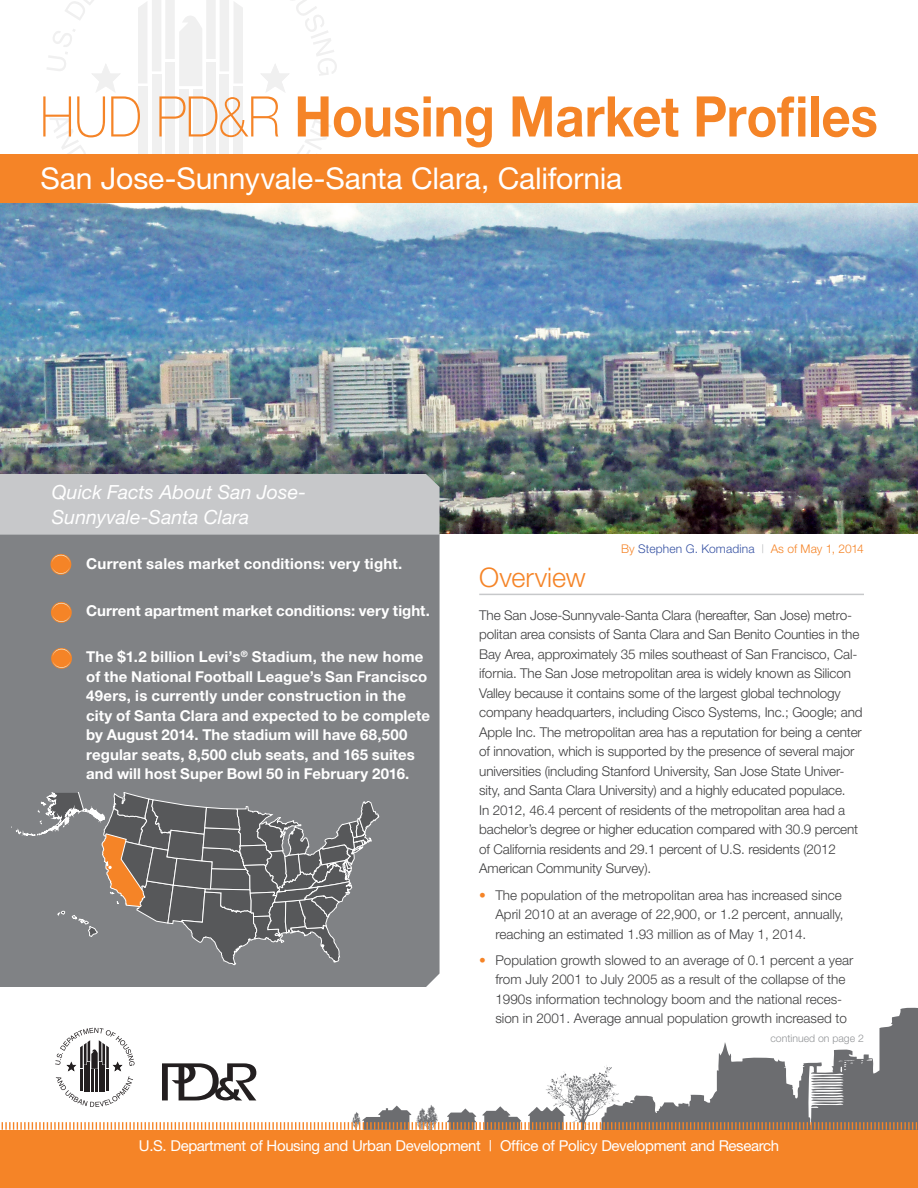
<style>
.page{position:relative;width:918px;height:1188px;background:#fff}
.page>*{position:absolute;margin:0;border:0;box-sizing:border-box;transform-origin:0 0}
.t1{font:700 56.1px "Helvetica Neue";letter-spacing:-.005em;color:#f58427;scale:.91 1}
.t2{font:30px "Helvetica Neue";letter-spacing:-.005em;color:#fff}
.t3{font:300 27px "Helvetica Neue";color:#f58427}
.t4{font:italic 19.5px/25.5px "Helvetica Neue";color:#fff}
.Body_Text{font:700 15px/19.5px "Helvetica Neue";letter-spacing:.005em;color:#fff}
.t5{font:15px "Helvetica Neue";letter-spacing:-.025em;color:#fff}
.Body_Text-2{font:300 13.5px/19.5px "Helvetica Neue";letter-spacing:-.01em;color:#3e3e3f}
.t6{font:300 12px "Helvetica Neue";letter-spacing:.015em;color:#3954a4}
.Body_Text-3{font:300 10.5px "Helvetica Neue";color:#939598}
.s1{font-weight:100}
.s2{color:#f58427}
.s3{color:#bcbdc0}
</style>
<div class="page">
<img style="left:0;top:202px;width:918px;height:331px">
<div style="left:0;top:535px;width:440px;height:452px;background:#808285"></div>
<svg style="left:92px;top:64px;width:28px;height:28px"></svg>
<div style="left:165px;top:62px;width:10px;height:110px;background:#f0f0f0"></div>
<div style="left:179px;top:89px;width:10px;height:83px;background:#f0f0f0"></div>
<div style="left:152px;top:74px;width:9px;height:98px;background:#f0f0f0"></div>
<div style="left:138px;top:87px;width:9px;height:80px;background:#f0f0f0"></div>
<div style="left:206px;top:62px;width:10px;height:110px;background:#f0f0f0"></div>
<div style="left:220px;top:74px;width:9px;height:98px;background:#f0f0f0"></div>
<div style="left:234px;top:87px;width:9px;height:80px;background:#f0f0f0"></div>
<div style="left:193px;top:89px;width:9px;height:83px;background:#f0f0f0"></div>
<svg style="left:47px;top:29px;width:28px;height:42px"></svg>
<svg style="left:65px;top:0;width:29px;height:20px"></svg>
<svg style="left:261px;top:0;width:76px;height:92px"></svg>
<svg style="left:50px;top:118px;width:36px;height:36px"></svg>
<svg style="left:297px;top:114px;width:34px;height:40px"></svg>
<svg style="left:138px;top:0;width:105px;height:86px"></svg>
<div style="left:0;top:154px;width:918px;height:48px;background:#f58427"></div>
<svg style="left:880px;top:1007px;width:38px;height:21px"></svg>
<div style="left:0;top:1130px;width:918px;height:58px;background:#f58427"></div>
<svg style="left:1px;top:1028px;width:917px;height:102px"></svg>
<svg style="left:11px;top:793px;width:368px;height:190px;background:#7b7b7b"></svg>
<hr style="left:479px;top:594px;width:385px;height:1px;background:#c7c8ca">
<svg style="left:50px;top:554px;width:21px;height:21px"></svg>
<svg style="left:51px;top:555px;width:20px;height:19px"></svg>
<svg style="left:51px;top:602px;width:21px;height:21px"></svg>
<svg style="left:52px;top:603px;width:19px;height:19px"></svg>
<svg style="left:51px;top:648px;width:21px;height:21px"></svg>
<svg style="left:52px;top:649px;width:19px;height:19px"></svg>
<div style="left:0;top:474px;width:440px;height:61px;background:#c7c8ca"></div>
<p class="t1" style="left:40px;top:82px;width:922px"><span class="s1">HUD PD&amp;R</span> Housing Market Profiles</p>
<p class="t2" style="left:40px;top:161px;width:583px">San Jose-Sunnyvale-Santa Clara, California</p>
<p class="t4" style="left:52px;top:479px;width:256px">Quick Facts About San Jose-<br>Sunnyvale-Santa Clara</p>
<p class="Body_Text" style="left:86px;top:554px;width:318px">Current sales market conditions: very tight.</p>
<p class="Body_Text" style="left:86px;top:601px;width:345px">Current apartment market conditions: very tight.</p>
<p class="Body_Text" style="left:86px;top:647px;width:345px">The $1.2 billion Levi’s<sup>®</sup> Stadium, the new home of the National Football League’s San Francisco 49ers, is currently under construction in the city of Santa Clara and expected to be complete by August 2014. The stadium will have 68,500 regular seats, 8,500 club seats, and 165 suites and will host Super Bowl 50 in February 2016.</p>
<p class="t6" style="left:621px;top:541px;width:244px"><span class="s2">By</span> Stephen G. Komadina <span class="s3">|</span> <span class="s2">As of May 1, 2014</span></p>
<h3 class="t3" style="left:479px;top:561px;width:108px">Overview</h3>
<p class="Body_Text-2" style="left:479px;top:605px;width:385px">The San Jose-Sunnyvale-Santa Clara (hereafter, San Jose) metro&shy;politan area consists of Santa Clara and San Benito Counties in the Bay Area, approximately 35 miles southeast of San Francisco, Cal&shy;ifornia. The San Jose metropolitan area is widely known as Silicon Valley because it contains some of the largest global technology company headquarters, including Cisco Systems, Inc.; Google; and Apple Inc. The metropolitan area has a reputation for being a center of innovation, which is supported by the presence of several major universities (including Stanford University, San Jose State Univer&shy;sity, and Santa Clara University) and a highly educated populace.<br>In 2012, 46.4 percent of residents of the metropolitan area had a bachelor’s degree or higher education compared with 30.9 percent of California residents and 29.1 percent of U.S. residents (2012<br>American Community Survey).</p>
<p class="Body_Text-2" style="left:495px;top:885px;width:350px;text-indent:-16px"><span class="s2">•</span> The population of the metropolitan area has increased since<br>April 2010 at an average of 22,900, or 1.2 percent, annually, reaching an estimated 1.93 million as of May 1, 2014.</p>
<p class="Body_Text-2" style="left:495px;top:950px;width:359px;text-indent:-16px"><span class="s2">•</span> Population growth slowed to an average of 0.1 percent a year from July 2001 to July 2005 as a result of the collapse of the 1990s information technology boom and the national reces&shy;sion in 2001. Average annual population growth increased to</p>
<p class="Body_Text-3" style="left:770px;top:1032px;width:95px">continued on page 2</p>
<p class="t5" style="left:139px;top:1137px;width:642px">U.S. Department of Housing and Urban Development | Office of Policy Development and Research</p>
</div>
